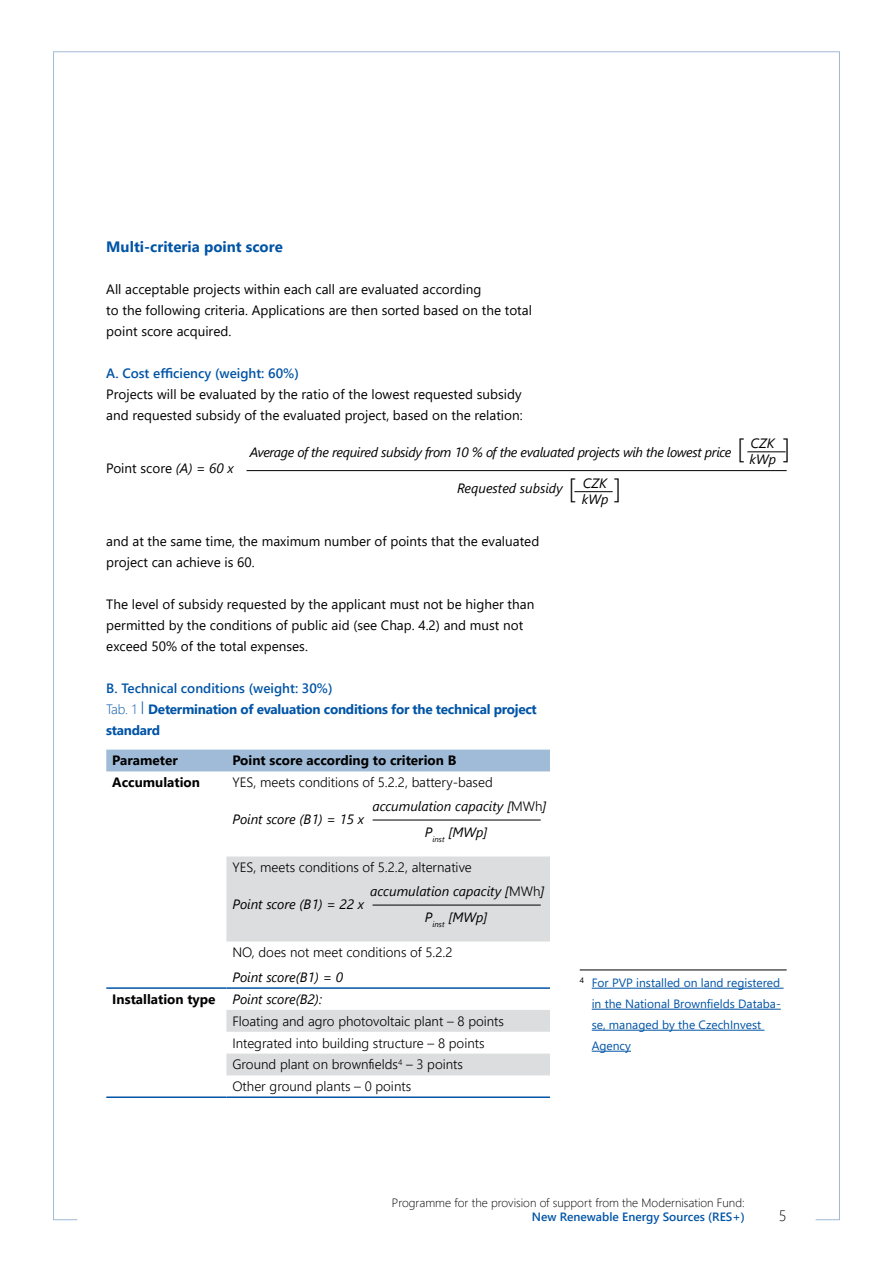
<style>
.page{position:relative;width:893px;height:1263px;background:#fff}
.page>*{position:absolute;margin:0;border:0;box-sizing:border-box;transform-origin:0 0}
.t1{font:300 27.75px "Segoe UI";color:#000}
._1_1{font:700 15px "Segoe UI";color:#0054a6}
.t2{font:300 15px "Segoe UI";color:#000}
.text{font:13.5px/21px "Segoe UI";color:#000}
.text_v_tabulkách{font:300 13.5px "Segoe UI";color:#000}
.text_v_tabulkách-2{font:italic 13.5px/16.2px "Segoe UI";color:#000}
.text_v_tabulkách-3{font:italic 13.5px "Segoe UI";letter-spacing:-.025em;color:#000}
.podtitul___název_gra{font:700 13.5px/21px "Segoe UI";letter-spacing:-.02em;color:#0054a6}
._1_1_1{font:600 13.5px "Segoe UI";color:#0054a6}
.v_tabulce_bold{font:700 13.5px "Segoe UI";color:#000}
.text_v_tabulkách-4{font:700 13.5px "Segoe UI";color:#000}
.poznámka_pod_čarou{font:12px/21px "Segoe UI";color:#0054a6}
.t3{font:300 12px "Segoe UI";color:#000}
.t4{font:600 12px "Segoe UI";color:#0054a6}
.s1{font-style:italic}
.s2{font-weight:300}
.s3{font-weight:300;font-size:18px}
.s4{font-weight:300;font-style:normal}
</style>
<div class="page">
<hr style="left:580px;top:970px;width:207px;height:1px;background:#000">
<hr style="left:592px;top:988px;width:192px;height:1px;background:#0054a6">
<hr style="left:592px;top:1009px;width:189px;height:1px;background:#0054a6">
<hr style="left:592px;top:1030px;width:172px;height:1px;background:#0054a6">
<hr style="left:592px;top:1051px;width:39px;height:1px;background:#0054a6">
<hr style="left:574px;top:491px;width:39px;height:1px;background:#000">
<hr style="left:246px;top:470px;width:541px;height:1px;background:#000">
<hr style="left:747px;top:452px;width:39px;height:1px;background:#000">
<div style="left:106px;top:750px;width:444px;height:21px;background:#a0bbd7"></div>
<svg style="left:226px;top:856px;width:324px;height:219px;fill:#dcddde"></svg>
<hr style="left:106px;top:987px;width:120px;height:2px;background:#0054a6">
<hr style="left:226px;top:987px;width:324px;height:2px;background:#0054a6">
<hr style="left:106px;top:1096px;width:120px;height:2px;background:#0054a6">
<hr style="left:226px;top:1096px;width:324px;height:2px;background:#0054a6">
<hr style="left:373px;top:820px;width:168px;height:1px;background:#000">
<hr style="left:373px;top:905px;width:168px;height:1px;background:#000">
<p class="_1_1" style="left:106px;top:233px;width:178px">Multi-criteria point score</p>
<p class="text" style="left:106px;top:278px;width:427px">All acceptable projects within each call are evaluated according<br>to the following criteria. Applications are then sorted based on the total point score acquired.</p>
<p class="_1_1_1" style="left:106px;top:361px;width:194px">A. Cost efficiency (weight: 60%)</p>
<p class="text" style="left:106px;top:383px;width:418px">Projects will be evaluated by the ratio of the lowest requested subsidy and requested subsidy of the evaluated project, based on the relation:</p>
<p class="text" style="left:106px;top:456px;width:129px">Point score <span class="s1">(A) = 60 x</span></p>
<p class="text_v_tabulkách-3" style="left:250px;top:439px;width:483px">Average of the required subsidy from 10 % of the evaluated projects wih the lowest price</p>
<p class="text_v_tabulkách-2" style="left:457px;top:478px;width:107px">Requested subsidy</p>
<p class="text_v_tabulkách-2" style="left:582px;top:473px;width:28px">CZK kWp</p>
<p class="t1" style="left:568px;top:462px;width:9px">[</p>
<p class="t1" style="left:614px;top:462px;width:9px">]</p>
<p class="text_v_tabulkách-2" style="left:749px;top:433px;width:28px">CZK kWp</p>
<p class="t1" style="left:737px;top:422px;width:9px">[</p>
<p class="t1" style="left:783px;top:422px;width:9px">]</p>
<p class="text" style="left:106px;top:530px;width:434px">and at the same time, the maximum number of points that the evaluated project can achieve is 60.</p>
<p class="text" style="left:106px;top:593px;width:429px">The level of subsidy requested by the applicant must not be higher than permitted by the conditions of public aid (see Chap. 4.2) and must not exceed 50% of the total expenses.</p>
<p class="_1_1_1" style="left:106px;top:676px;width:228px">B. Technical conditions (weight: 30%)</p>
<p class="podtitul___název_gra" style="left:106px;top:698px;width:432px"><span class="s2">Tab. 1</span> <span class="s3">I</span> Determination of evaluation conditions for the technical project standard</p>
<p class="v_tabulce_bold" style="left:112px;top:748px;width:67px">Parameter</p>
<p class="v_tabulce_bold" style="left:232px;top:748px;width:225px">Point score according to criterion B</p>
<p class="text_v_tabulkách-4" style="left:112px;top:770px;width:89px">Accumulation</p>
<p class="text_v_tabulkách" style="left:232px;top:770px;width:262px">YES, meets conditions of 5.2.2, battery-based</p>
<p class="text_v_tabulkách-2" style="left:232px;top:809px;width:133px">Point score (B1) = 15 x</p>
<p class="text_v_tabulkách-2" style="left:372px;top:791px;width:176px;line-height:26px;text-align:center">accumulation capacity [<span class="s4">MWh</span>]<br>P<sub>inst</sub> [MWp]</p>
<p class="text_v_tabulkách" style="left:232px;top:855px;width:241px">YES, meets conditions of 5.2.2, alternative</p>
<p class="text_v_tabulkách-2" style="left:232px;top:894px;width:133px">Point score (B1) = 22 x</p>
<p class="text_v_tabulkách-2" style="left:370px;top:876px;width:176px;line-height:26px;text-align:center">accumulation capacity [<span class="s4">MWh</span>]<br>P<sub>inst</sub> [MWp]</p>
<p class="text_v_tabulkách" style="left:232px;top:940px;width:222px">NO, does not meet conditions of 5.2.2</p>
<p class="text_v_tabulkách-2" style="left:232px;top:967px;width:112px">Point score(B1) = 0</p>
<p class="text_v_tabulkách-4" style="left:112px;top:986px;width:105px">Installation type</p>
<p class="text_v_tabulkách-2" style="left:232px;top:989px;width:91px">Point score(B2):</p>
<p class="text_v_tabulkách" style="left:232px;top:1008px;width:273px">Floating and agro photovoltaic plant – 8 points</p>
<p class="text_v_tabulkách" style="left:232px;top:1030px;width:254px">Integrated into building structure – 8 points</p>
<p class="text_v_tabulkách" style="left:232px;top:1052px;width:232px">Ground plant on brownfields<sup>4</sup> – 3 points</p>
<p class="text_v_tabulkách" style="left:232px;top:1074px;width:180px">Other ground plants – 0 points</p>
<p class="poznámka_pod_čarou" style="left:592px;top:971px;width:191px;text-indent:-12px"><sup>4</sup> For PVP installed on land registered in the National Brownfields Databa&shy;se, managed by the CzechInvest<br>Agency</p>
<p class="t3" style="left:392px;top:1191px;width:354px">Programme for the provision of support from the Modernisation Fund:</p>
<p class="t4" style="left:532px;top:1206px;width:214px">New Renewable Energy Sources (RES+)</p>
<p class="t2" style="left:779px;top:1202px;width:9px">5</p>
</div>
